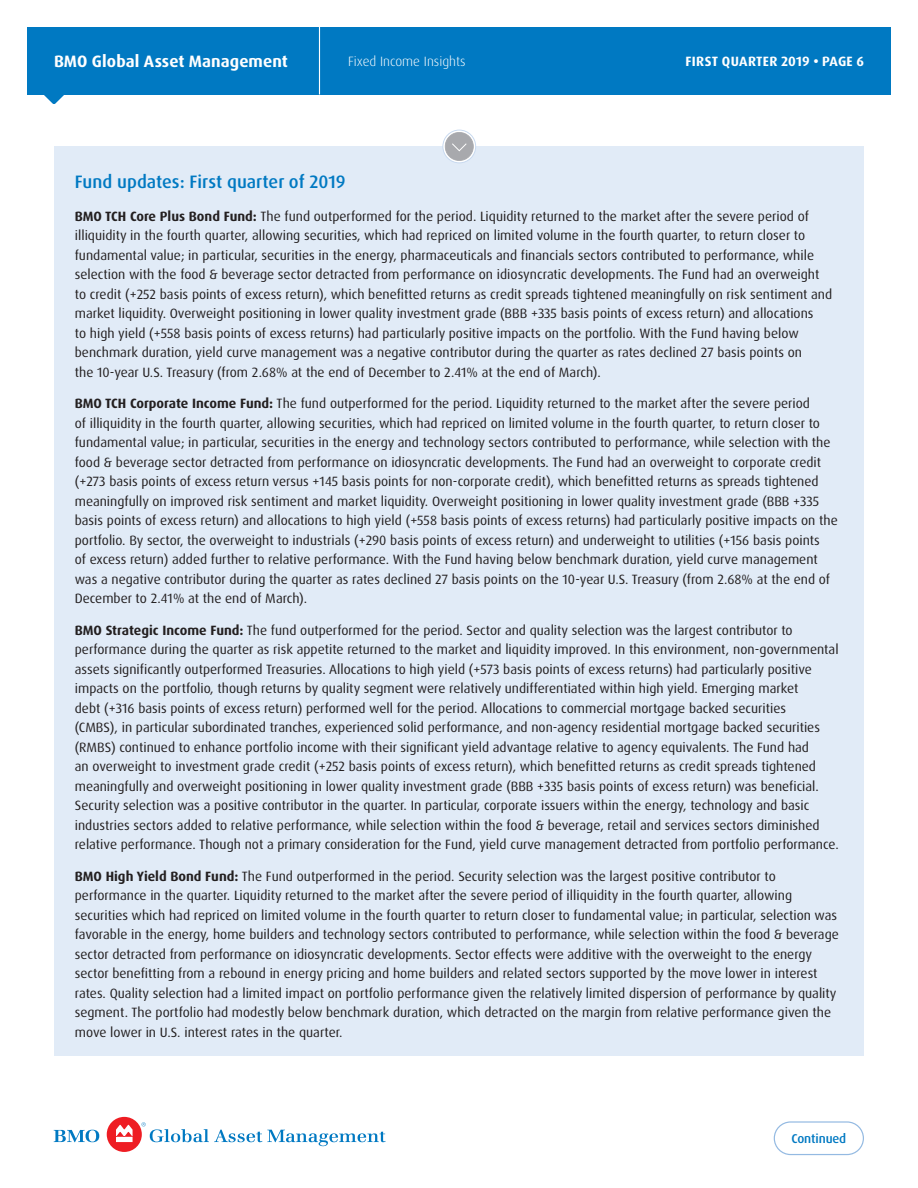
<style>
.page{position:relative;width:918px;height:1188px;background:#fff}
.page>*{position:absolute;margin:0;border:0;box-sizing:border-box;transform-origin:0 0}
.t1{font:500 18px "Dax OT";color:#0079c2}
.t2{font:700 16.5px "Dax OT";letter-spacing:.005em;color:#fff}
.t3{font:13.5px/19.5px "Dax OT";color:#231f20}
.t4{font:700 13.5px "Dax OT";letter-spacing:.02em;color:#fff}
.t5{font:300 13.5px "Dax OT";color:#fff}
.t6{font:500 12.75px "Dax OT";letter-spacing:-.01em;color:#0079c2}
.s1{font-weight:700}
</style>
<div class="page">
<div style="left:243px;top:27px;width:648px;height:67px;background:#0079c2"></div>
<div style="left:27px;top:27px;width:216px;height:67px;background:#0079c2"></div>
<svg style="left:43px;top:94px;width:22px;height:10px"></svg>
<svg style="left:774px;top:1121px;width:90px;height:34px"></svg>
<svg style="left:54px;top:1130px;width:45px;height:12px"></svg>
<div style="left:107px;top:1117px;width:35px;height:35px;background:#ee1d23;border-radius:50%"></div>
<svg style="left:116px;top:1125px;width:17px;height:17px"></svg>
<svg style="left:142px;top:1122px;width:244px;height:24px"></svg>
<hr style="left:319px;top:27px;width:1px;height:67px;background:#fff">
<div style="left:55px;top:146px;width:809px;height:910px;background:#e1ebf7"></div>
<svg style="left:442px;top:130px;width:34px;height:33px"></svg>
<p class="t2" style="left:54px;top:51px;width:235px">BMO Global Asset Management</p>
<p class="t5" style="left:348px;top:53px;width:119px">Fixed Income Insights</p>
<p class="t4" style="left:686px;top:53px;width:180px">FIRST QUARTER 2019 • PAGE 6</p>
<h1 class="t1" style="left:75px;top:170px;width:272px">Fund updates: First quarter of 2019</h1>
<p class="t3" style="left:75px;top:206px;width:759px"><span class="s1">BMO TCH Core Plus Bond Fund:</span> The fund outperformed for the period. Liquidity returned to the market after the severe period of illiquidity in the fourth quarter, allowing securities, which had repriced on limited volume in the fourth quarter, to return closer to fundamental value; in particular, securities in the energy, pharmaceuticals and financials sectors contributed to performance, while selection with the food &amp; beverage sector detracted from performance on idiosyncratic developments. The Fund had an overweight to credit (+252 basis points of excess return), which benefitted returns as credit spreads tightened meaningfully on risk sentiment and market liquidity. Overweight positioning in lower quality investment grade (BBB +335 basis points of excess return) and allocations<br>to high yield (+558 basis points of excess returns) had particularly positive impacts on the portfolio. With the Fund having below benchmark duration, yield curve management was a negative contributor during the quarter as rates declined 27 basis points on<br>the 10-year U.S. Treasury (from 2.68% at the end of December to 2.41% at the end of March).</p>
<p class="t3" style="left:75px;top:394px;width:765px"><span class="s1">BMO TCH Corporate Income Fund:</span> The fund outperformed for the period. Liquidity returned to the market after the severe period<br>of illiquidity in the fourth quarter, allowing securities, which had repriced on limited volume in the fourth quarter, to return closer to fundamental value; in particular, securities in the energy and technology sectors contributed to performance, while selection with the food &amp; beverage sector detracted from performance on idiosyncratic developments. The Fund had an overweight to corporate credit (+273 basis points of excess return versus +145 basis points for non-corporate credit), which benefitted returns as spreads tightened meaningfully on improved risk sentiment and market liquidity. Overweight positioning in lower quality investment grade (BBB +335 basis points of excess return) and allocations to high yield (+558 basis points of excess returns) had particularly positive impacts on the portfolio. By sector, the overweight to industrials (+290 basis points of excess return) and underweight to utilities (+156 basis points<br>of excess return) added further to relative performance. With the Fund having below benchmark duration, yield curve management was a negative contributor during the quarter as rates declined 27 basis points on the 10-year U.S. Treasury (from 2.68% at the end of December to 2.41% at the end of March).</p>
<p class="t3" style="left:75px;top:620px;width:765px"><span class="s1">BMO Strategic Income Fund:</span> The fund outperformed for the period. Sector and quality selection was the largest contributor to performance during the quarter as risk appetite returned to the market and liquidity improved. In this environment, non-governmental assets significantly outperformed Treasuries. Allocations to high yield (+573 basis points of excess returns) had particularly positive impacts on the portfolio, though returns by quality segment were relatively undifferentiated within high yield. Emerging market<br>debt (+316 basis points of excess return) performed well for the period. Allocations to commercial mortgage backed securities<br>(CMBS), in particular subordinated tranches, experienced solid performance, and non-agency residential mortgage backed securities (RMBS) continued to enhance portfolio income with their significant yield advantage relative to agency equivalents. The Fund had<br>an overweight to investment grade credit (+252 basis points of excess return), which benefitted returns as credit spreads tightened meaningfully and overweight positioning in lower quality investment grade (BBB +335 basis points of excess return) was beneficial.<br>Security selection was a positive contributor in the quarter. In particular, corporate issuers within the energy, technology and basic industries sectors added to relative performance, while selection within the food &amp; beverage, retail and services sectors diminished relative performance. Though not a primary consideration for the Fund, yield curve management detracted from portfolio performance.</p>
<p class="t3" style="left:75px;top:867px;width:766px"><span class="s1">BMO High Yield Bond Fund:</span> The Fund outperformed in the period. Security selection was the largest positive contributor to performance in the quarter. Liquidity returned to the market after the severe period of illiquidity in the fourth quarter, allowing securities which had repriced on limited volume in the fourth quarter to return closer to fundamental value; in particular, selection was favorable in the energy, home builders and technology sectors contributed to performance, while selection within the food &amp; beverage sector detracted from performance on idiosyncratic developments. Sector effects were additive with the overweight to the energy sector benefitting from a rebound in energy pricing and home builders and related sectors supported by the move lower in interest rates. Quality selection had a limited impact on portfolio performance given the relatively limited dispersion of performance by quality segment. The portfolio had modestly below benchmark duration, which detracted on the margin from relative performance given the move lower in U.S. interest rates in the quarter.</p>
<p class="t6" style="left:791px;top:1130px;width:56px">Continued</p>
</div>
